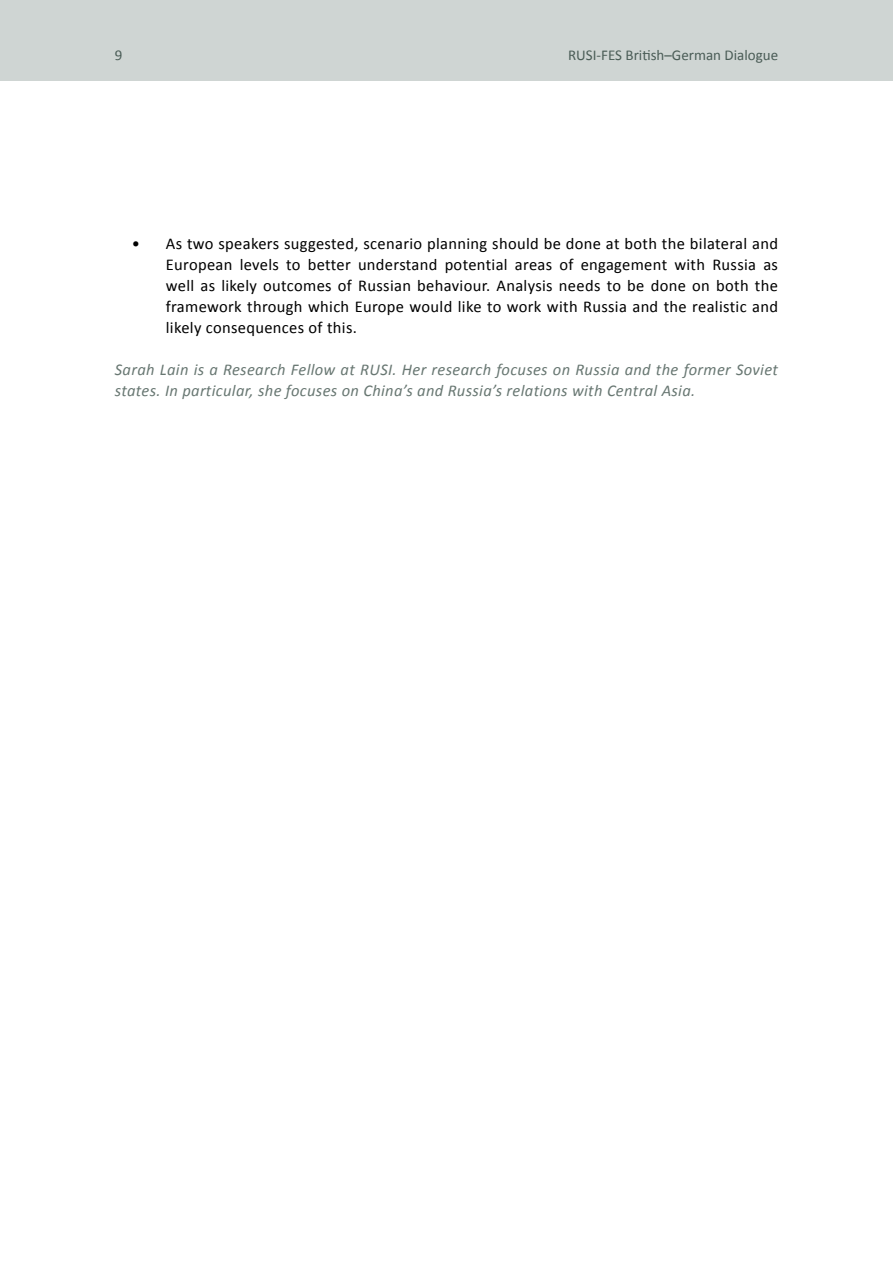
<style>
.page{position:relative;width:893px;height:1263px;background:#fff}
.page>*{position:absolute;margin:0;border:0;box-sizing:border-box;transform-origin:0 0}
.t1{font:16.5px/21px "Calibri";letter-spacing:.02em;color:#000;text-align:justify}
.t2{font:italic 16.5px/21px "Calibri";letter-spacing:.02em;color:#687772}
.t3{font:15px "Calibri";color:#4a5c56}
</style>
<div class="page">
<div style="left:0;top:0;width:893px;height:81px;background:#cfd5d3"></div>
<p class="t3" style="left:115px;top:45px;width:9px">9</p>
<p class="t3" style="left:568px;top:45px;width:211px">RUSI-FES British–German Dialogue</p>
<p class="t1" style="left:166px;top:233px;width:614px;text-indent:-34px">• As two speakers suggested, scenario planning should be done at both the bilateral and European levels to better understand potential areas of engagement with Russia as well as likely outcomes of Russian behaviour. Analysis needs to be done on both the framework through which Europe would like to work with Russia and the realistic and likely consequences of this.</p>
<p class="t2" style="left:115px;top:358px;width:665px">Sarah Lain is a Research Fellow at RUSI. Her research focuses on Russia and the former Soviet states. In particular, she focuses on China’s and Russia’s relations with Central Asia.</p>
</div>
